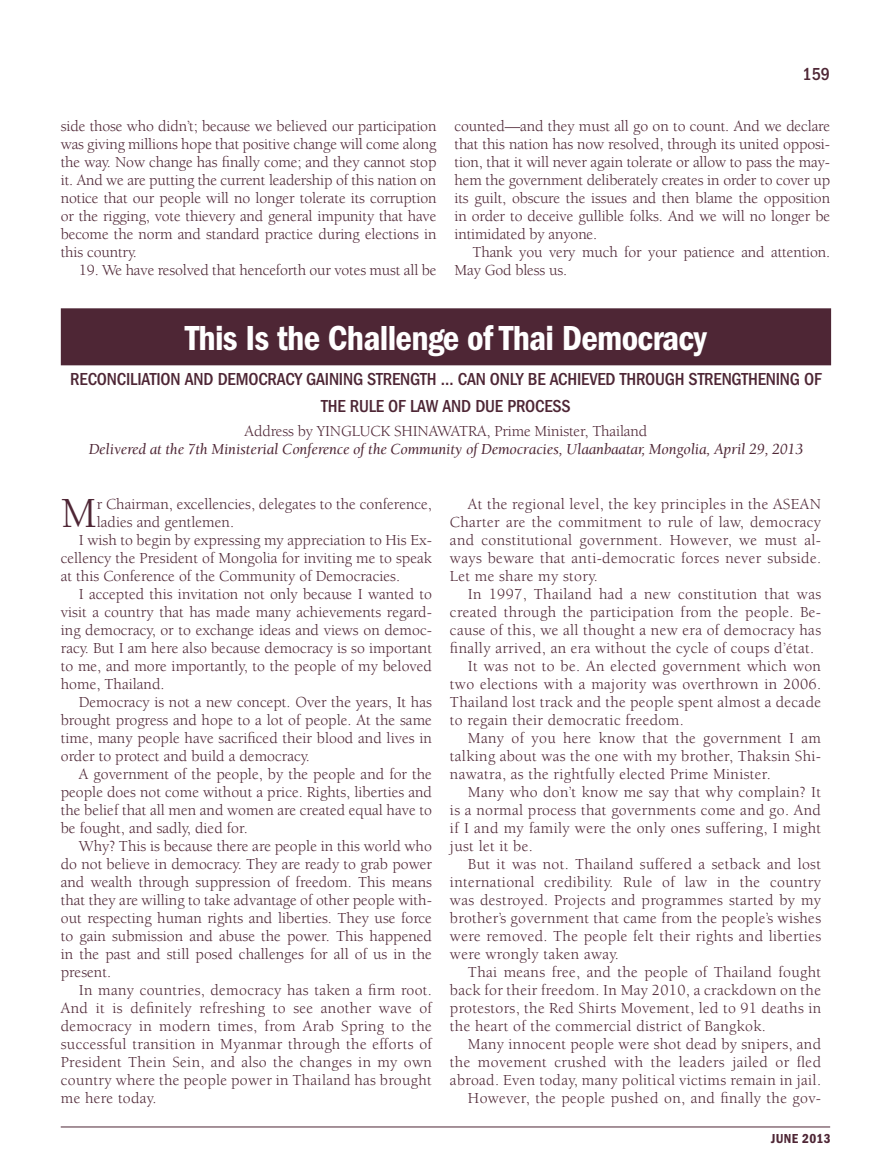
<style>
.page{position:relative;width:891px;height:1175px;background:#fff}
.page>*{position:absolute;margin:0;border:0;box-sizing:border-box;transform-origin:0 0}
.t1{font:44.1px "Berkeley";color:#4e2635}
.t2{font:36px "ITC Franklin Gothic Std Dm Cd";letter-spacing:-.02em;color:#fff}
.t3{font:500 condensed 18px/27px "ITC Franklin Gothic Std";letter-spacing:-.01em;color:#4e2635;text-align:center}
.t4{font:15.75px/18px "Berkeley";letter-spacing:.02em;color:#4e2635;text-align:justify}
.t5{font:15.75px "Berkeley";color:#4e2635}
.t6{font:15.75px/18px "Berkeley";letter-spacing:-.01em;color:#4e2635}
.t7{font:italic 15.75px "Berkeley";letter-spacing:-.01em;color:#4e2635}
.t8{font:13.5px "ITC Franklin Gothic Std Dm Cd";letter-spacing:.02em;color:#4e2635}
</style>
<div class="page">
<hr style="left:61px;top:1126px;width:769px;height:1px;background:#4e2635">
<div style="left:61px;top:308px;width:770px;height:57px;background:#4e2635"></div>
<p class="t4" style="left:61px;top:117px;width:377px">side those who didn’t; because we believed our participation was giving millions hope that positive change will come along the way. Now change has finally come; and they cannot stop it. And we are putting the current leadership of this nation on notice that our people will no longer tolerate its corruption or the rigging, vote thievery and general impunity that have become the norm and standard practice during elections in this country.</p>
<p class="t6" style="left:79px;top:261px;width:359px">19. We have resolved that henceforth our votes must all be</p>
<p class="t3" style="left:803px;top:61px;width:29px">159</p>
<p class="t4" style="left:454px;top:117px;width:377px">counted—and they must all go on to count. And we declare that this nation has now resolved, through its united opposi&shy;tion, that it will never again tolerate or allow to pass the may&shy;hem the government deliberately creates in order to cover up its guilt, obscure the issues and then blame the opposition in order to deceive gullible folks. And we will no longer be intimidated by anyone.</p>
<p class="t6" style="left:454px;top:243px;width:377px;text-indent:18px">Thank you very much for your patience and attention.<br>May God bless us.</p>
<h2 class="t2" style="left:185px;top:318px;width:523px">This Is the Challenge of Thai Democracy</h2>
<p class="t3" style="left:70px;top:365px;width:753px">RECONCILIATION AND DEMOCRACY GAINING STRENGTH … CAN ONLY BE ACHIEVED THROUGH STRENGTHENING OF<br>THE RULE OF LAW AND DUE PROCESS</p>
<p class="t6" style="left:245px;top:422px;width:404px">Address by YINGLUCK SHINAWATRA, Prime Minister, Thailand</p>
<p class="t7" style="left:89px;top:440px;width:716px">Delivered at the 7th Ministerial Conference of the Community of Democracies, Ulaanbaatar, Mongolia, April 29, 2013</p>
<h1 class="t1" style="left:61px;top:489px;width:37px">M</h1>
<p class="t5" style="left:97px;top:495px;width:337px">r Chairman, excellencies, delegates to the conference,</p>
<p class="t5" style="left:97px;top:513px;width:139px">ladies and gentlemen.</p>
<p class="t5" style="left:79px;top:531px;width:355px">I wish to begin by expressing my appreciation to His Ex-</p>
<p class="t5" style="left:61px;top:549px;width:373px">cellency the President of Mongolia for inviting me to speak</p>
<p class="t5" style="left:61px;top:567px;width:341px">at this Conference of the Community of Democracies.</p>
<p class="t5" style="left:79px;top:585px;width:355px">I accepted this invitation not only because I wanted to</p>
<p class="t5" style="left:61px;top:603px;width:373px">visit a country that has made many achievements regard-</p>
<p class="t5" style="left:61px;top:621px;width:373px">ing democracy, or to exchange ideas and views on democ-</p>
<p class="t5" style="left:61px;top:639px;width:373px">racy. But I am here also because democracy is so important</p>
<p class="t5" style="left:61px;top:657px;width:373px">to me, and more importantly, to the people of my beloved</p>
<p class="t5" style="left:61px;top:675px;width:105px">home, Thailand.</p>
<p class="t5" style="left:79px;top:693px;width:355px">Democracy is not a new concept. Over the years, It has</p>
<p class="t5" style="left:61px;top:711px;width:373px">brought progress and hope to a lot of people. At the same</p>
<p class="t5" style="left:61px;top:729px;width:373px">time, many people have sacrificed their blood and lives in</p>
<p class="t5" style="left:61px;top:747px;width:251px">order to protect and build a democracy.</p>
<p class="t5" style="left:79px;top:765px;width:355px">A government of the people, by the people and for the</p>
<p class="t5" style="left:61px;top:783px;width:373px">people does not come without a price. Rights, liberties and</p>
<p class="t5" style="left:61px;top:801px;width:373px">the belief that all men and women are created equal have to</p>
<p class="t5" style="left:61px;top:819px;width:188px">be fought, and sadly, died for.</p>
<p class="t5" style="left:79px;top:837px;width:355px">Why? This is because there are people in this world who</p>
<p class="t5" style="left:61px;top:855px;width:373px">do not believe in democracy. They are ready to grab power</p>
<p class="t5" style="left:61px;top:873px;width:373px">and wealth through suppression of freedom. This means</p>
<p class="t5" style="left:61px;top:891px;width:373px">that they are willing to take advantage of other people with-</p>
<p class="t5" style="left:61px;top:909px;width:373px">out respecting human rights and liberties. They use force</p>
<p class="t5" style="left:61px;top:927px;width:373px">to gain submission and abuse the power. This happened</p>
<p class="t5" style="left:61px;top:945px;width:373px">in the past and still posed challenges for all of us in the</p>
<p class="t5" style="left:61px;top:963px;width:52px">present.</p>
<p class="t4" style="left:79px;top:981px;width:355px">In many countries, democracy has taken a firm root.</p>
<p class="t4" style="left:61px;top:999px;width:373px">And it is definitely refreshing to see another wave of</p>
<p class="t4" style="left:61px;top:1017px;width:373px">democracy in modern times, from Arab Spring to the</p>
<p class="t4" style="left:61px;top:1035px;width:373px">successful transition in Myanmar through the efforts of</p>
<p class="t4" style="left:61px;top:1053px;width:373px">President Thein Sein, and also the changes in my own</p>
<p class="t4" style="left:61px;top:1071px;width:373px">country where the people power in Thailand has brought</p>
<p class="t4" style="left:61px;top:1089px;width:97px">me here today.</p>
<p class="t4" style="left:450px;top:495px;width:373px;text-indent:18px">At the regional level, the key principles in the ASEAN Charter are the commitment to rule of law, democracy and constitutional government. However, we must al&shy;ways beware that anti-democratic forces never subside.<br>Let me share my story.</p>
<p class="t4" style="left:468px;top:585px;width:355px">In 1997, Thailand had a new constitution that was</p>
<p class="t4" style="left:450px;top:603px;width:373px">created through the participation from the people. Be-</p>
<p class="t4" style="left:450px;top:621px;width:373px">cause of this, we all thought a new era of democracy has</p>
<p class="t4" style="left:450px;top:639px;width:366px">finally arrived, an era without the cycle of coups d’état.</p>
<p class="t4" style="left:468px;top:657px;width:355px">It was not to be. An elected government which won</p>
<p class="t4" style="left:450px;top:675px;width:373px">two elections with a majority was overthrown in 2006.</p>
<p class="t4" style="left:450px;top:693px;width:373px">Thailand lost track and the people spent almost a decade</p>
<p class="t4" style="left:450px;top:711px;width:235px">to regain their democratic freedom.</p>
<p class="t4" style="left:468px;top:729px;width:355px">Many of you here know that the government I am</p>
<p class="t4" style="left:450px;top:747px;width:373px">talking about was the one with my brother, Thaksin Shi-</p>
<p class="t4" style="left:450px;top:765px;width:322px">nawatra, as the rightfully elected Prime Minister.</p>
<p class="t4" style="left:468px;top:783px;width:355px">Many who don’t know me say that why complain? It</p>
<p class="t4" style="left:450px;top:801px;width:373px">is a normal process that governments come and go. And</p>
<p class="t4" style="left:450px;top:819px;width:373px">if I and my family were the only ones suffering, I might</p>
<p class="t4" style="left:450px;top:837px;width:84px">just let it be.</p>
<p class="t4" style="left:468px;top:855px;width:355px">But it was not. Thailand suffered a setback and lost</p>
<p class="t4" style="left:450px;top:873px;width:373px">international credibility. Rule of law in the country</p>
<p class="t4" style="left:450px;top:891px;width:373px">was destroyed. Projects and programmes started by my</p>
<p class="t4" style="left:450px;top:909px;width:373px">brother’s government that came from the people’s wishes</p>
<p class="t4" style="left:450px;top:927px;width:373px">were removed. The people felt their rights and liberties</p>
<p class="t4" style="left:450px;top:945px;width:171px">were wrongly taken away.</p>
<p class="t4" style="left:468px;top:963px;width:355px">Thai means free, and the people of Thailand fought</p>
<p class="t4" style="left:450px;top:981px;width:373px">back for their freedom. In May 2010, a crackdown on the</p>
<p class="t4" style="left:450px;top:999px;width:373px">protestors, the Red Shirts Movement, led to 91 deaths in</p>
<p class="t4" style="left:450px;top:1017px;width:318px">the heart of the commercial district of Bangkok.</p>
<p class="t4" style="left:468px;top:1035px;width:355px">Many innocent people were shot dead by snipers, and</p>
<p class="t4" style="left:450px;top:1053px;width:373px">the movement crushed with the leaders jailed or fled</p>
<p class="t4" style="left:450px;top:1071px;width:373px">abroad. Even today, many political victims remain in jail.</p>
<p class="t4" style="left:468px;top:1089px;width:355px">However, the people pushed on, and finally the gov-</p>
<p class="t8" style="left:771px;top:1130px;width:13px">June</p>
<p class="t8" style="left:802px;top:1130px;width:30px">2013</p>
</div>
